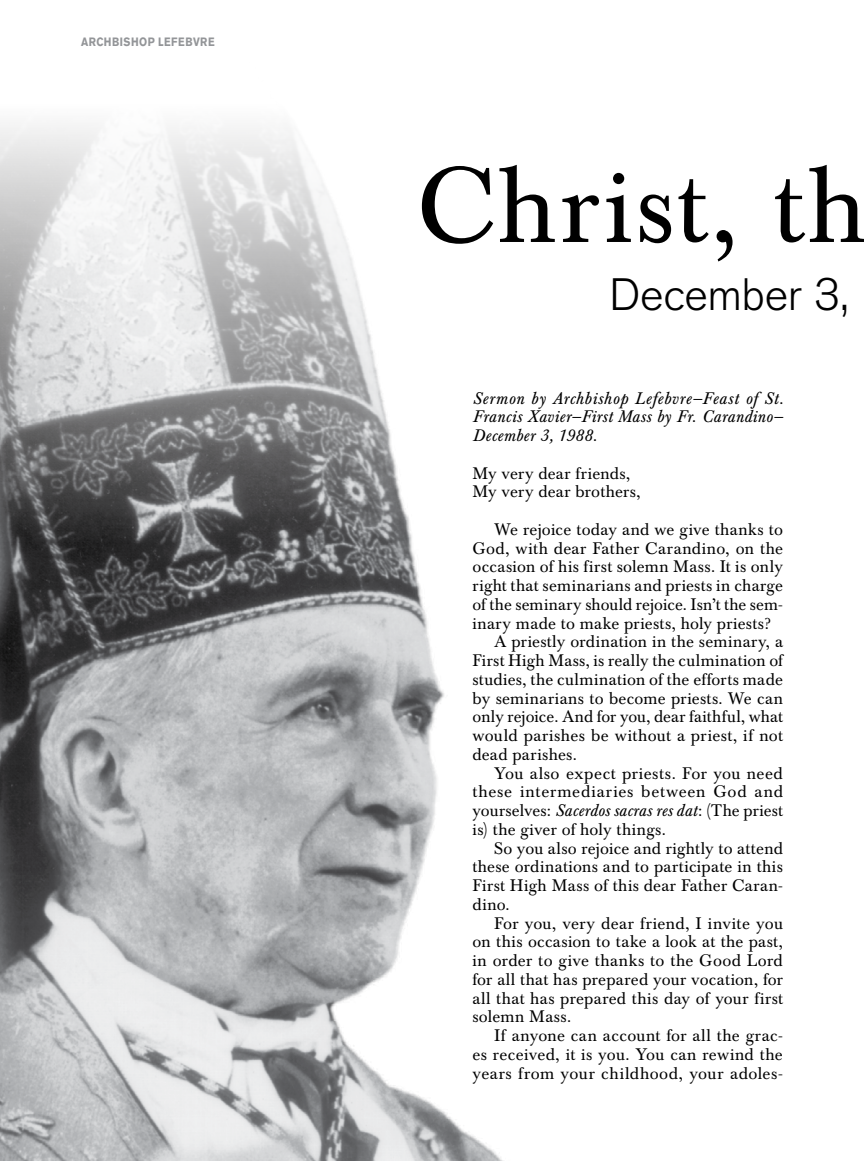
<style>
.page{position:relative;width:864px;height:1161px;background:#fff}
.page>*{position:absolute;margin:0;border:0;box-sizing:border-box;transform-origin:0 0}
.t1{font:105px "Baskerville BE";letter-spacing:.03em;color:#000}
.t2{font:300 45px "Akzidenz Grotesk BE";letter-spacing:-.01em;color:#000}
.t3{font:16.5px/18.8px "Baskerville BE";letter-spacing:.02em;color:#000}
.t4{font:italic 16.5px/18.8px "Baskerville BE";letter-spacing:.02em;color:#000;text-align:justify}
.t5{font:16.5px "Baskerville BE";letter-spacing:.045em;color:#000}
.t6{font:700 12px "Akzidenz Grotesk BE";letter-spacing:.05em;color:#939598;scale:.85 1}
.s1{font-style:italic}
</style>
<div class="page">
<img style="left:0;top:123px;width:503px;height:1038px">
<p class="t6" style="left:81px;top:35px;width:159px">ARCHBISHOP LEFEBVRE</p>
<h1 class="t1" style="left:417px;top:145px;width:452px">Christ, th</h1>
<h2 class="t2" style="left:610px;top:269px;width:240px">December 3,</h2>
<p class="t4" style="left:472px;top:389px;width:312px">Sermon by Archbishop Lefebvre—Feast of St.<br>Francis Xavier—First Mass by Fr. Carandino— December 3, 1988.</p>
<p class="t3" style="left:472px;top:464px;width:170px">My very dear friends,<br>My very dear brothers,</p>
<p class="t3" style="left:494px;top:520px;width:290px">We rejoice today and we give thanks to</p>
<p class="t3" style="left:472px;top:539px;width:312px">God, with dear Father Carandino, on the</p>
<p class="t3" style="left:472px;top:558px;width:312px">occasion of his first solemn Mass. It is only</p>
<p class="t3" style="left:472px;top:577px;width:312px">right that seminarians and priests in charge</p>
<p class="t3" style="left:472px;top:595px;width:312px">of the seminary should rejoice. Isn’t the sem-</p>
<p class="t3" style="left:472px;top:614px;width:300px">inary made to make priests, holy priests?</p>
<p class="t3" style="left:494px;top:633px;width:290px">A priestly ordination in the seminary, a</p>
<p class="t3" style="left:472px;top:652px;width:312px">First High Mass, is really the culmination of</p>
<p class="t3" style="left:472px;top:670px;width:312px">studies, the culmination of the efforts made</p>
<p class="t3" style="left:472px;top:689px;width:312px">by seminarians to become priests. We can</p>
<p class="t3" style="left:472px;top:708px;width:312px">only rejoice. And for you, dear faithful, what</p>
<p class="t3" style="left:472px;top:727px;width:312px">would parishes be without a priest, if not</p>
<p class="t3" style="left:472px;top:745px;width:106px">dead parishes.</p>
<p class="t3" style="left:494px;top:764px;width:290px">You also expect priests. For you need</p>
<p class="t5" style="left:473px;top:782px;width:312px">these intermediaries between God and</p>
<p class="t3" style="left:472px;top:802px;width:312px">yourselves: <span class="s1">Sacerdos sacras res dat</span>: (The priest</p>
<p class="t3" style="left:472px;top:820px;width:195px">is) the giver of holy things.</p>
<p class="t3" style="left:494px;top:839px;width:290px">So you also rejoice and rightly to attend</p>
<p class="t3" style="left:472px;top:858px;width:312px">these ordinations and to participate in this</p>
<p class="t3" style="left:472px;top:877px;width:312px">First High Mass of this dear Father Caran-</p>
<p class="t3" style="left:472px;top:895px;width:39px">dino.</p>
<p class="t3" style="left:494px;top:914px;width:290px">For you, very dear friend, I invite you</p>
<p class="t3" style="left:472px;top:933px;width:312px">on this occasion to take a look at the past,</p>
<p class="t3" style="left:472px;top:952px;width:312px">in order to give thanks to the Good Lord</p>
<p class="t3" style="left:472px;top:970px;width:312px">for all that has prepared your vocation, for</p>
<p class="t3" style="left:472px;top:989px;width:312px">all that has prepared this day of your first</p>
<p class="t3" style="left:472px;top:1008px;width:100px">solemn Mass.</p>
<p class="t3" style="left:494px;top:1027px;width:290px">If anyone can account for all the grac-</p>
<p class="t3" style="left:472px;top:1045px;width:312px">es received, it is you. You can rewind the</p>
<p class="t3" style="left:472px;top:1064px;width:312px">years from your childhood, your adoles-</p>
</div>
